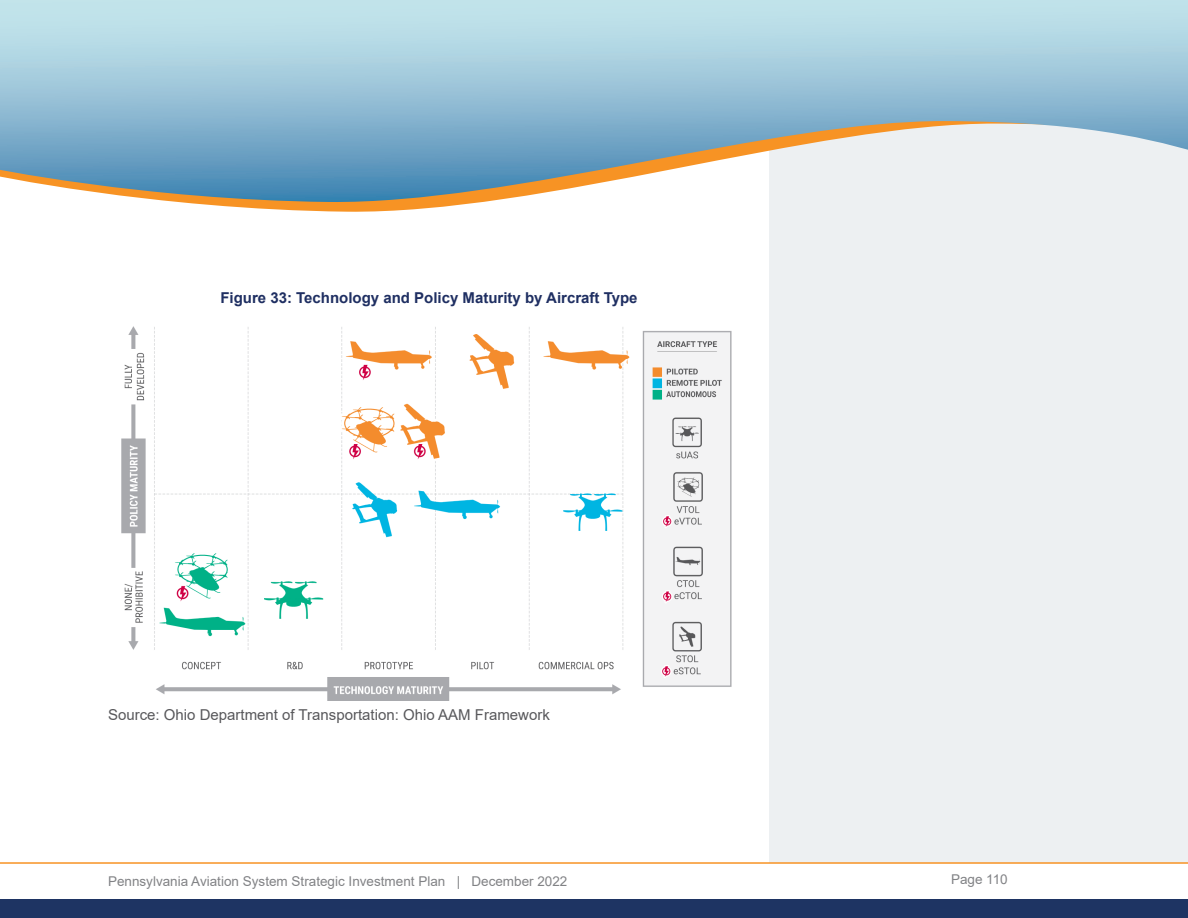
<style>
.page{position:relative;width:1188px;height:918px;background:#fff}
.page>*{position:absolute;margin:0;border:0;box-sizing:border-box;transform-origin:0 0}
.Source{font:15px "Arial";color:#58585b}
.Figure_title{font:700 15px "Arial";color:#1f2f62}
.t1{font:13.5px "Arial";color:#818285}
</style>
<div class="page">
<div style="left:769px;top:94px;width:419px;height:823px;background:#edf0f2"></div>
<svg style="left:0;top:862px;width:1188px;height:38px"></svg>
<svg style="left:200px;top:204px;width:265px;height:8px;fill:#f79324"></svg>
<svg style="left:0;top:0;width:1188px;height:204px"></svg>
<div style="left:0;top:900px;width:1188px;height:18px;background:#1e3463"></div>
<img style="left:121px;top:326px;width:611px;height:375px">
<p class="Figure_title" style="left:220px;top:287px;width:419px">Figure 33: Technology and Policy Maturity by Aircraft Type</p>
<p class="Source" style="left:108px;top:705px;width:443px">Source: Ohio Department of Transportation: Ohio AAM Framework</p>
<p class="t1" style="left:108px;top:872px;width:461px">Pennsylvania Aviation System Strategic Investment Plan | December 2022</p>
<p class="t1" style="left:951px;top:870px;width:58px">Page 110</p>
</div>
